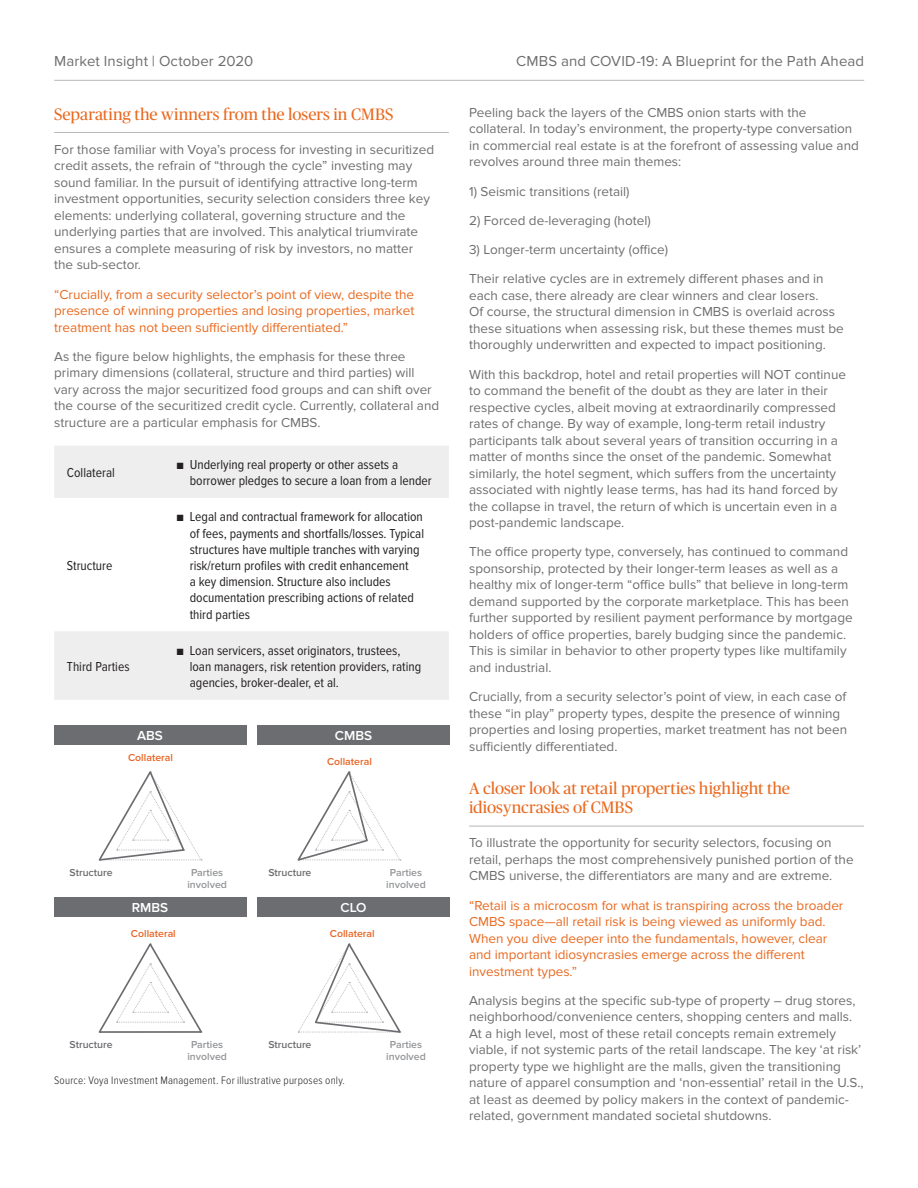
<style>
.page{position:relative;width:918px;height:1188px;background:#fff}
.page>*{position:absolute;margin:0;border:0;box-sizing:border-box;transform-origin:0 0}
.Feature_Heading_-_Ru{font:16.5px/19.5px "Publico Headline";letter-spacing:.005em;color:#e9691f}
.Small-Page_Header{font:15px "Proxima Nova";letter-spacing:.01em;color:#6e6e6e}
.Body{font:13.5px/16.5px "Proxima Nova";color:#6e6e6e}
.t1{font:13.5px/16.2px "Proxima Nova Cond";color:#231f20}
.Pullout_Text{font:13.5px/16.5px "Proxima Nova";color:#e9691f;text-align:justify}
.t2{font:600 13.5px "Proxima Nova";color:#fff}
.Footnote{font:300 11.25px "Proxima Nova Cond";letter-spacing:.02em;color:#231f20}
.t3{font:600 10.5px/12.6px "Proxima Nova";color:#939598;text-align:center}
.t4{font:600 10.5px "Proxima Nova";color:#e86424}
.t5{font:600 10.5px "Proxima Nova";color:#6c6d70}
.s1{font-family:"Arial"}
</style>
<div class="page">
<hr style="left:54px;top:132px;width:395px;height:1px;background:#b7b7b7">
<svg style="left:54px;top:446px;width:395px;height:254px"></svg>
<hr style="left:54px;top:80px;width:810px;height:1px;background:#b7b7b7">
<hr style="left:469px;top:826px;width:395px;height:1px;background:#b7b7b7">
<div style="left:54px;top:725px;width:192px;height:19px;background:#6c6d70"></div>
<div style="left:54px;top:897px;width:192px;height:20px;background:#6c6d70"></div>
<div style="left:258px;top:725px;width:192px;height:19px;background:#6c6d70"></div>
<div style="left:258px;top:897px;width:192px;height:20px;background:#6c6d70"></div>
<svg style="left:98px;top:771px;width:104px;height:90px"></svg>
<svg style="left:98px;top:943px;width:105px;height:90px"></svg>
<svg style="left:297px;top:771px;width:104px;height:90px"></svg>
<svg style="left:298px;top:943px;width:104px;height:90px"></svg>
<p class="Small-Page_Header" style="left:54px;top:52px;width:201px">Market Insight | October 2020</p>
<p class="Small-Page_Header" style="left:516px;top:52px;width:350px">CMBS and COVID-19: A Blueprint for the Path Ahead</p>
<p class="Body" style="left:469px;top:104px;width:391px">Peeling back the layers of the CMBS onion starts with the collateral. In today’s environment, the property-type conversation in commercial real estate is at the forefront of assessing value and revolves around three main themes:</p>
<p class="Body" style="left:469px;top:183px;width:162px">1) Seismic transitions (retail)</p>
<p class="Body" style="left:469px;top:212px;width:183px">2) Forced de-leveraging (hotel)</p>
<p class="Body" style="left:469px;top:242px;width:201px">3) Longer-term uncertainty (office)</p>
<p class="Body" style="left:469px;top:271px;width:376px">Their relative cycles are in extremely different phases and in each case, there already are clear winners and clear losers.<br>Of course, the structural dimension in CMBS is overlaid across these situations when assessing risk, but these themes must be thoroughly underwritten and expected to impact positioning.</p>
<p class="Body" style="left:469px;top:366px;width:379px">With this backdrop, hotel and retail properties will NOT continue to command the benefit of the doubt as they are later in their respective cycles, albeit moving at extraordinarily compressed rates of change. By way of example, long-term retail industry participants talk about several years of transition occurring in a matter of months since the onset of the pandemic. Somewhat similarly, the hotel segment, which suffers from the uncertainty associated with nightly lease terms, has had its hand forced by the collapse in travel, the return of which is uncertain even in a post-pandemic landscape.</p>
<p class="Body" style="left:469px;top:544px;width:385px">The office property type, conversely, has continued to command sponsorship, protected by their longer-term leases as well as a healthy mix of longer-term “office bulls” that believe in long-term demand supported by the corporate marketplace. This has been further supported by resilient payment performance by mortgage holders of office properties, barely budging since the pandemic.<br>This is similar in behavior to other property types like multifamily and industrial.</p>
<p class="Body" style="left:469px;top:689px;width:380px">Crucially, from a security selector’s point of view, in each case of these “in play” property types, despite the presence of winning properties and losing properties, market treatment has not been sufficiently differentiated.</p>
<p class="Feature_Heading_-_Ru" style="left:469px;top:777px;width:323px">A closer look at retail properties highlight the idiosyncrasies of CMBS</p>
<p class="Body" style="left:469px;top:835px;width:386px">To illustrate the opportunity for security selectors, focusing on retail, perhaps the most comprehensively punished portion of the<br>CMBS universe, the differentiators are many and are extreme.</p>
<p class="Pullout_Text" style="left:469px;top:897px;width:376px;text-align:left">“Retail is a microcosm for what is transpiring across the broader CMBS space—all retail risk is being viewed as uniformly bad.<br>When you dive deeper into the fundamentals, however, clear and important idiosyncrasies emerge across the different investment types.”</p>
<p class="Body" style="left:469px;top:992px;width:396px">Analysis begins at the specific sub-type of property – drug stores, neighborhood/convenience centers, shopping centers and malls.<br>At a high level, most of these retail concepts remain extremely viable, if not systemic parts of the retail landscape. The key ‘at risk’ property type we highlight are the malls, given the transitioning nature of apparel consumption and ‘non-essential’ retail in the U.S., at least as deemed by policy makers in the context of pandemic&shy;related, government mandated societal shutdowns.</p>
<p class="Feature_Heading_-_Ru" style="left:54px;top:103px;width:341px">Separating the winners from the losers in CMBS</p>
<p class="Body" style="left:54px;top:141px;width:381px">For those familiar with Voya’s process for investing in securitized credit assets, the refrain of “through the cycle” investing may sound familiar. In the pursuit of identifying attractive long-term investment opportunities, security selection considers three key elements: underlying collateral, governing structure and the underlying parties that are involved. This analytical triumvirate ensures a complete measuring of risk by investors, no matter the sub-sector.</p>
<p class="Pullout_Text" style="left:54px;top:286px;width:362px">“Crucially, from a security selector’s point of view, despite the presence of winning properties and losing properties, market treatment has not been sufficiently differentiated.”</p>
<p class="Body" style="left:54px;top:348px;width:387px">As the figure below highlights, the emphasis for these three primary dimensions (collateral, structure and third parties) will vary across the major securitized food groups and can shift over the course of the securitized credit cycle. Currently, collateral and structure are a particular emphasis for CMBS.</p>
<p class="t1" style="left:67px;top:465px;width:49px">Collateral</p>
<p class="t1" style="left:190px;top:457px;width:244px;text-indent:-14px"><span class="s1">■</span> Underlying real property or other assets a borrower pledges to secure a loan from a lender</p>
<p class="t1" style="left:190px;top:509px;width:236px;text-indent:-14px"><span class="s1">■</span> Legal and contractual framework for allocation of fees, payments and shortfalls/losses. Typical structures have multiple tranches with varying risk/return profiles with credit enhancement<br>a key dimension. Structure also includes documentation prescribing actions of related third parties</p>
<p class="t1" style="left:67px;top:558px;width:47px">Structure</p>
<p class="t1" style="left:190px;top:643px;width:233px;text-indent:-14px"><span class="s1">■</span> Loan servicers, asset originators, trustees, loan managers, risk retention providers, rating agencies, broker-dealer, et al.</p>
<p class="t1" style="left:67px;top:659px;width:64px">Third Parties</p>
<p class="t2" style="left:335px;top:728px;width:39px">CMBS</p>
<p class="t2" style="left:137px;top:728px;width:27px">ABS</p>
<p class="t4" style="left:128px;top:751px;width:46px">Collateral</p>
<p class="t4" style="left:327px;top:755px;width:46px">Collateral</p>
<p class="t5" style="left:70px;top:866px;width:45px">Structure</p>
<p class="t3" style="left:187px;top:866px;width:41px">Parties involved</p>
<p class="t5" style="left:268px;top:866px;width:45px">Structure</p>
<p class="t3" style="left:386px;top:866px;width:41px">Parties involved</p>
<p class="t2" style="left:340px;top:900px;width:28px">CLO</p>
<p class="t2" style="left:132px;top:900px;width:38px">RMBS</p>
<p class="t4" style="left:131px;top:928px;width:46px">Collateral</p>
<p class="t4" style="left:330px;top:928px;width:46px">Collateral</p>
<p class="t5" style="left:70px;top:1038px;width:45px">Structure</p>
<p class="t3" style="left:187px;top:1038px;width:41px">Parties involved</p>
<p class="t5" style="left:268px;top:1038px;width:45px">Structure</p>
<p class="t3" style="left:386px;top:1038px;width:41px">Parties involved</p>
<p class="Footnote" style="left:54px;top:1074px;width:292px">Source: Voya Investment Management. For illustrative purposes only.</p>
</div>
